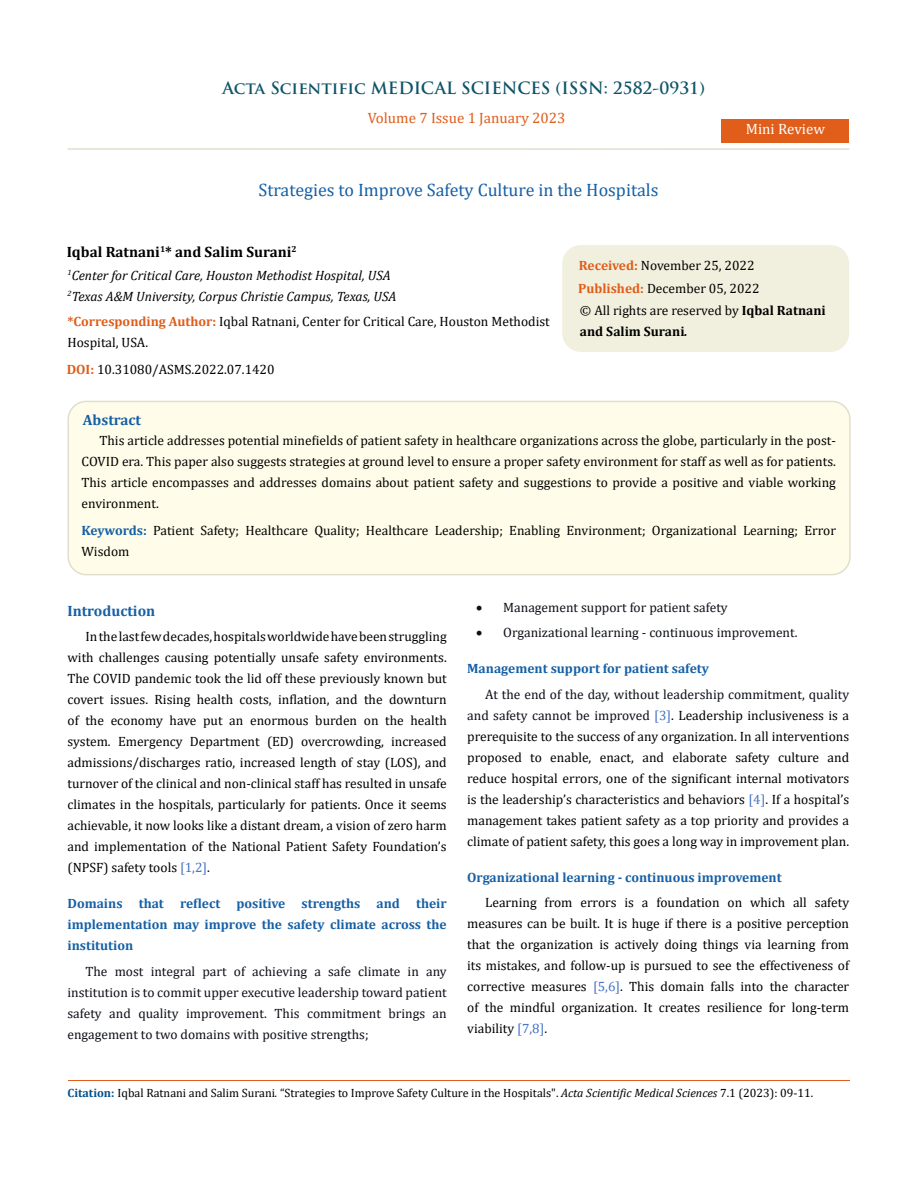
<style>
.page{position:relative;width:917px;height:1188px;background:#fff}
.page>*{position:absolute;margin:0;border:0;box-sizing:border-box;transform-origin:0 0}
.t1{font:18px "Cambria";color:#1560a6}
.t2{font:700 16.5px "Trajan Pro";color:#0e546a}
.t3{font:700 15px "Cambria";color:#000}
.t4{font:15px "Cambria";color:#e05d1a}
.t5{font:700 15px "Cambria";color:#1560a6}
.t6{font:15px "Cambria";color:#fff}
.t7{font:13.5px/21px "Cambria";color:#000;text-align:justify}
.t8{font:13.5px/21px "Cambria";color:#0e101a;text-align:justify}
.t9{font:700 13.5px/21px "Cambria";color:#1560a6;text-align:justify}
.t10{font:italic 13.5px/21px "Cambria";color:#000}
.t11{font:700 13.5px/21px "Cambria";color:#000}
.t12{font:12px "Cambria";color:#000}
.s1{font-weight:700;color:#e05d1a}
.s2{font-weight:400}
.s3{font-style:italic}
.s4{font-weight:700;color:#1560a6}
.s5{color:#4472c4}
.s6{color:#0e101a}
.s7{font-weight:700;color:#035089}
</style>
<div class="page">
<div style="left:721px;top:119px;width:128px;height:23px;background:#e05d1a"></div>
<div style="left:563px;top:246px;width:285px;height:105px;background:#f1f0de;border-radius:18px"></div>
<div style="left:562px;top:245px;width:287px;height:107px;border:2px solid #f1f0de;border-radius:18px"></div>
<div style="left:68px;top:401px;width:781px;height:174px;background:#fffde9;border-radius:18px"></div>
<div style="left:67px;top:401px;width:783px;height:174px;border:2px solid #e0dfcd;border-radius:18px"></div>
<hr style="left:68px;top:1081px;width:781px;height:1px;background:#e05d1a">
<hr style="left:67px;top:148px;width:782px;height:2px;background:#e0dfcd">
<p class="t2" style="left:222px;top:77px;width:484px">Acta Scientific MEDICAL SCIENCES (ISSN: 2582-0931)</p>
<p class="t4" style="left:368px;top:109px;width:199px">Volume 7 Issue 1 January 2023</p>
<h1 class="t1" style="left:258px;top:180px;width:401px">Strategies to Improve Safety Culture in the Hospitals</h1>
<p class="t6" style="left:745px;top:120px;width:81px">Mini Review</p>
<p class="t3" style="left:67px;top:242px;width:231px">Iqbal Ratnani<sup>1</sup>* and Salim Surani<sup>2</sup></p>
<p class="t10" style="left:67px;top:264px;width:330px"><sup>1</sup>Center for Critical Care, Houston Methodist Hospital, USA<br><sup>2</sup>Texas A&amp;M University, Corpus Christie Campus, Texas, USA</p>
<p class="t7" style="left:67px;top:310px;width:484px"><span class="s1">*Corresponding Author:</span> Iqbal Ratnani, Center for Critical Care, Houston Methodist<br>Hospital, USA.</p>
<p class="t7" style="left:67px;top:359px;width:209px"><span class="s1">DOI:</span> 10.31080/ASMS.2022.07.1420</p>
<p class="t7" style="left:578px;top:254px;width:183px;line-height:23px"><span class="s1">Received:</span> November 25, 2022<br><span class="s1">Published:</span> December 05, 2022</p>
<p class="t11" style="left:580px;top:299px;width:247px"><span class="s2">© All rights are reserved by</span> Iqbal Ratnani and Salim Surani<span class="s3">.</span></p>
<p class="t5" style="left:83px;top:409px;width:60px">Abstract</p>
<p class="t7" style="left:81px;top:430px;width:755px;text-indent:18px">This article addresses potential minefields of patient safety in healthcare organizations across the globe, particularly in the post-COVID era. This paper also suggests strategies at ground level to ensure a proper safety environment for staff as well as for patients.<br>This article encompasses and addresses domains about patient safety and suggestions to provide a positive and viable working environment.</p>
<p class="t7" style="left:81px;top:520px;width:756px"><span class="s4">Keywords:</span> Patient Safety; Healthcare Quality; Healthcare Leadership; Enabling Environment; Organizational Learning; Error<br>Wisdom</p>
<p class="t5" style="left:67px;top:600px;width:89px">Introduction</p>
<p class="t7" style="left:67px;top:626px;width:381px;text-indent:18px">In the last few decades, hospitals worldwide have been struggling with challenges causing potentially unsafe safety environments.<br>The COVID pandemic took the lid off these previously known but covert issues. Rising health costs, inflation, and the downturn of the economy have put an enormous burden on the health system. Emergency Department (ED) overcrowding, increased admissions/discharges ratio, increased length of stay (LOS), and turnover of the clinical and non-clinical staff has resulted in unsafe climates in the hospitals, particularly for patients. Once it seems achievable, it now looks like a distant dream, a vision of zero harm and implementation of the National Patient Safety Foundation’s (NPSF) safety tools <span class="s5">[1,2]</span>.</p>
<p class="t9" style="left:67px;top:893px;width:381px">Domains that reflect positive strengths and their implementation may improve the safety climate across the institution</p>
<p class="t8" style="left:67px;top:960px;width:381px;text-indent:18px">The most integral part of achieving a safe climate in any institution is to commit upper executive leadership toward patient safety and quality improvement. This commitment brings an engagement to two domains with positive strengths;</p>
<p class="t8" style="left:476px;top:597px;width:253px">• Management support for patient safety</p>
<p class="t8" style="left:476px;top:622px;width:323px">• Organizational learning - continuous improvement.</p>
<p class="t9" style="left:467px;top:658px;width:243px">Management support for patient safety</p>
<p class="t7" style="left:467px;top:684px;width:383px;text-indent:18px"><span class="s6">At the end of the day, without leadership commitment, quality and safety cannot be improved</span> <span class="s5">[3]</span>. Leadership inclusiveness is a prerequisite to the success of any organization. In all interventions proposed to enable, enact, and elaborate safety culture and reduce hospital errors, one of the significant internal motivators is the leadership’s characteristics and behaviors <span class="s5">[4]</span>. If a hospital’s management takes patient safety as a top priority and provides a climate of patient safety, this goes a long way in improvement plan.</p>
<p class="t9" style="left:467px;top:866px;width:316px">Organizational learning - continuous improvement</p>
<p class="t7" style="left:467px;top:892px;width:383px;text-indent:18px">Learning from errors is a foundation on which all safety measures can be built. It is huge if there is a positive perception that the organization is actively doing things via learning from its mistakes, and follow-up is pursued to see the effectiveness of corrective measures <span class="s5">[5,6]</span>. This domain falls into the character of the mindful organization. It creates resilience for long-term viability <span class="s5">[7,8]</span>.</p>
<p class="t12" style="left:68px;top:1086px;width:747px"><span class="s7">Citation:</span> Iqbal Ratnani and Salim Surani<span class="s3">.</span> “Strategies to Improve Safety Culture in the Hospitals". <span class="s3">Acta Scientific Medical Sciences</span> 7.1 (2023): 09-11.</p>
</div>
